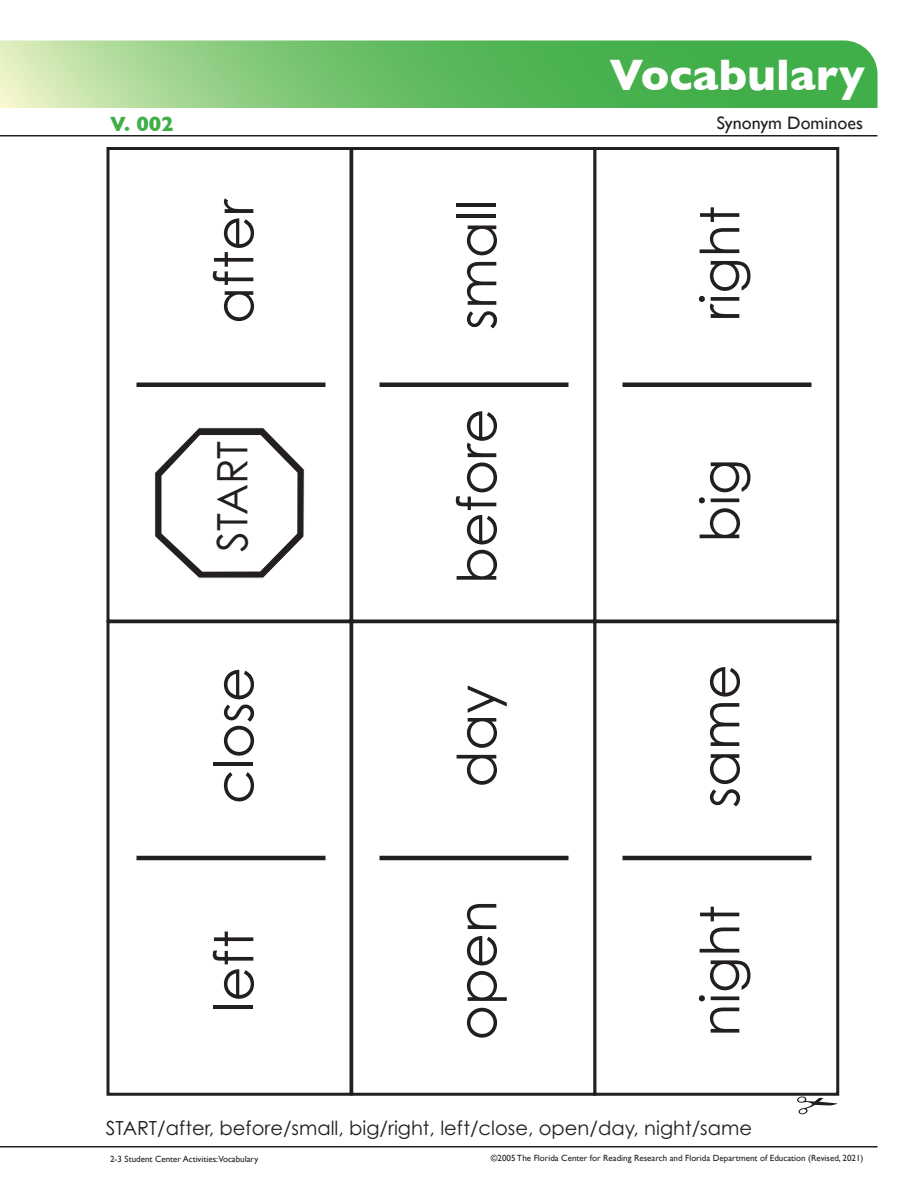
<style>
.page{position:relative;width:918px;height:1188px;background:#fff}
.page>*{position:absolute;margin:0;border:0;box-sizing:border-box;transform-origin:0 0}
.t1{font:54px "Century Gothic Pro";color:#231f20}
.t2{font:700 45px "Gill Sans";color:#fff}
.t3{font:42px "Century Gothic Pro";color:#231f20}
.t4{font:700 21px "Gill Sans";color:#40ae49}
.t5{font:19.5px "Century Gothic Pro";color:#231f20}
.Activity_Name{font:18px "Gill Sans";color:#231f20}
.t6{font:9px "Gill Sans";color:#231f20}
</style>
<div class="page">
<svg style="left:0;top:40px;width:878px;height:68px;background:#71c16e"></svg>
<hr style="left:0;top:135px;width:878px;height:1px;background:#231f20">
<hr style="left:0;top:1146px;width:878px;height:2px;background:#231f20">
<div style="left:593px;top:620px;width:246px;height:476px;border:3px solid #231f20"></div>
<div style="left:350px;top:620px;width:246px;height:476px;border:3px solid #231f20"></div>
<div style="left:106px;top:620px;width:246px;height:476px;border:3px solid #231f20"></div>
<div style="left:593px;top:147px;width:246px;height:475px;border:3px solid #231f20"></div>
<div style="left:350px;top:147px;width:246px;height:475px;border:3px solid #231f20"></div>
<div style="left:106px;top:147px;width:246px;height:475px;border:3px solid #231f20"></div>
<svg style="left:797px;top:1096px;width:41px;height:18px"></svg>
<hr style="left:136px;top:856px;width:190px;height:4px;background:#231f20">
<hr style="left:380px;top:856px;width:188px;height:4px;background:#231f20">
<hr style="left:622px;top:856px;width:190px;height:4px;background:#231f20">
<div style="left:136px;top:382px;width:190px;height:5px;background:#231f20"></div>
<div style="left:380px;top:382px;width:188px;height:5px;background:#231f20"></div>
<div style="left:622px;top:382px;width:190px;height:5px;background:#231f20"></div>
<svg style="left:154px;top:428px;width:151px;height:150px"></svg>
<h2 class="t2" style="left:609px;top:39px;width:257px">Vocabulary</h2>
<p class="t4" style="left:110px;top:107px;width:65px">V. 002</p>
<p class="Activity_Name" style="left:717px;top:112px;width:148px">Synonym Dominoes</p>
<p class="t1" style="left:201px;top:324px;width:127px;rotate:-90deg">after</p>
<p class="t3" style="left:207px;top:552px;width:113px;rotate:-90deg">START</p>
<p class="t1" style="left:201px;top:804px;width:139px;rotate:-90deg">close</p>
<p class="t1" style="left:201px;top:1012px;width:84px;rotate:-90deg">left</p>
<p class="t1" style="left:444px;top:330px;width:132px;rotate:-90deg">small</p>
<p class="t1" style="left:687px;top:321px;width:116px;rotate:-90deg">right</p>
<p class="t1" style="left:444px;top:584px;width:177px;rotate:-90deg">before</p>
<p class="t1" style="left:444px;top:788px;width:104px;rotate:-90deg">day</p>
<p class="t1" style="left:444px;top:1040px;width:142px;rotate:-90deg">open</p>
<p class="t1" style="left:687px;top:543px;width:85px;rotate:-90deg">big</p>
<p class="t1" style="left:687px;top:808px;width:145px;rotate:-90deg">same</p>
<p class="t1" style="left:687px;top:1037px;width:133px;rotate:-90deg">night</p>
<p class="t5" style="left:106px;top:1116px;width:648px">START/after, before/small, big/right, left/close, open/day, night/same</p>
<p class="t6" style="left:110px;top:1154px;width:150px">2-3 Student Center Activities:Vocabulary</p>
<p class="t6" style="left:491px;top:1152px;width:374px">©2005 The Florida Center for Reading Research and Florida Department of Education (Revised, 2021)</p>
</div>
